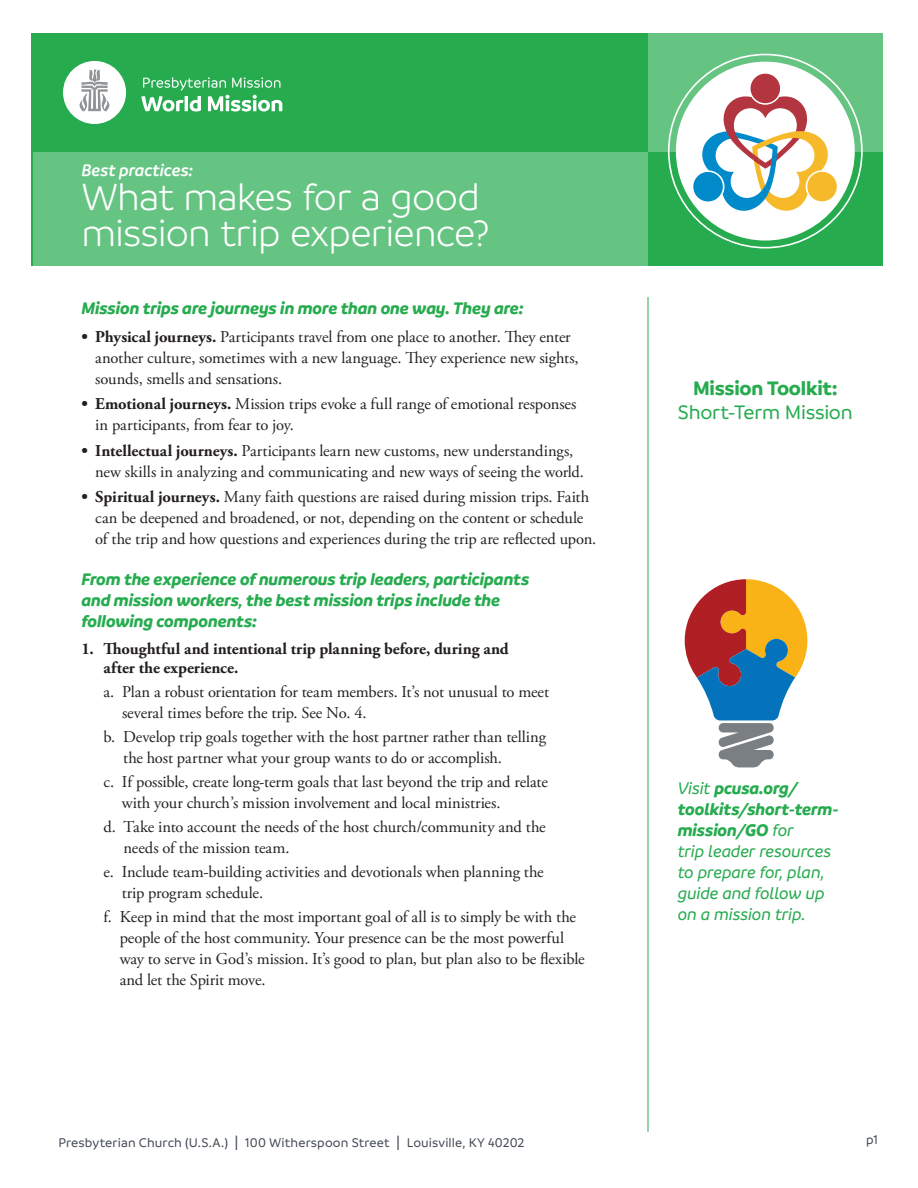
<style>
.page{position:relative;width:918px;height:1188px;background:#fff}
.page>*{position:absolute;margin:0;border:0;box-sizing:border-box;transform-origin:0 0}
.t1{font:300 40.5px/36px "Branding";letter-spacing:-.02em;color:#fff}
.t2{font:500 21px "Branding";letter-spacing:-.015em;color:#26ab4f}
.t3{font:700 21px "Branding";letter-spacing:-.01em;color:#26ab4f}
.t4{font:italic 700 18px/21px "Branding";letter-spacing:-.01em;color:#26ab4f}
.t5{font:italic 500 18px/21px "Branding";letter-spacing:-.01em;color:#26ab4f}
.t6{font:italic 600 18px "Branding";letter-spacing:-.01em;color:#fff}
.t7{font:16.5px/21px "Adobe Garamond Pro";letter-spacing:-.005em;color:#231f20}
.t8{font:700 16.5px/19.5px "Adobe Garamond Pro";color:#231f20}
.t9{font:500 13.5px "Branding";letter-spacing:.01em;color:#434a54}
.s1{font-weight:700}
.s2{font-size:16.5px}
</style>
<div class="page">
<div style="left:32px;top:33px;width:851px;height:233px;background:#26ab4f"></div>
<svg style="left:648px;top:33px;width:237px;height:119px;background:#6cc688"></svg>
<div style="left:33px;top:152px;width:615px;height:114px;background:#66c483"></div>
<svg style="left:141px;top:77px;width:141px;height:35px"></svg>
<div style="left:63px;top:61px;width:63px;height:63px;background:#fff;border-radius:50%"></div>
<svg style="left:79px;top:70px;width:30px;height:41px"></svg>
<hr style="left:648px;top:297px;width:1px;height:835px;background:#26ab4f">
<div style="left:676px;top:62px;width:179px;height:179px;background:#fff;border-radius:50%"></div>
<div style="left:751px;top:74px;width:29px;height:29px;background:#b3353f;border-radius:50%"></div>
<svg style="left:691px;top:96px;width:148px;height:115px"></svg>
<svg style="left:685px;top:579px;width:123px;height:188px"></svg>
<p class="t6" style="left:81px;top:160px;width:113px">Best practices:</p>
<h1 class="t1" style="left:81px;top:180px;width:410px">What makes for a good mission trip experience?</h1>
<p class="t4" style="left:81px;top:298px;width:444px">Mission trips are journeys in more than one way. They are:</p>
<p class="t7" style="left:95px;top:326px;width:485px;text-indent:-14px"><span class="s1">• Physical journeys.</span> Participants travel from one place to another. They enter another culture, sometimes with a new language. They experience new sights, sounds, smells and sensations.</p>
<p class="t7" style="left:95px;top:394px;width:483px;text-indent:-14px"><span class="s1">• Emotional journeys.</span> Mission trips evoke a full range of emotional responses in participants, from fear to joy.</p>
<p class="t7" style="left:95px;top:440px;width:490px;text-indent:-14px"><span class="s1">• Intellectual journeys.</span> Participants learn new customs, new understandings, new skills in analyzing and communicating and new ways of seeing the world.</p>
<p class="t7" style="left:95px;top:487px;width:503px;text-indent:-14px"><span class="s1">• Spiritual journeys.</span> Many faith questions are raised during mission trips. Faith can be deepened and broadened, or not, depending on the content or schedule of the trip and how questions and experiences during the trip are reflected upon.</p>
<p class="t4" style="left:81px;top:569px;width:450px">From the experience of numerous trip leaders, participants and mission workers, the best mission trips include the following components:</p>
<p class="t8" style="left:103px;top:639px;width:407px;text-indent:-22px">1. Thoughtful and intentional trip planning before, during and after the experience.</p>
<p class="t7" style="left:122px;top:682px;width:429px;text-indent:-19px">a. Plan a robust orientation for team members. It’s not unusual to meet several times before the trip. See No. 4.</p>
<p class="t7" style="left:123px;top:727px;width:425px;text-indent:-20px">b. Develop trip goals together with the host partner rather than telling the host partner what your group wants to do or accomplish.</p>
<p class="t7" style="left:122px;top:772px;width:428px;text-indent:-19px">c. If possible, create long-term goals that last beyond the trip and relate with your church’s mission involvement and local ministries.</p>
<p class="t7" style="left:124px;top:817px;width:424px;text-indent:-20px">d. Take into account the needs of the host church/community and the needs of the mission team.</p>
<p class="t7" style="left:122px;top:862px;width:424px;text-indent:-18px">e. Include team-building activities and devotionals when planning the trip program schedule.</p>
<p class="t7" style="left:120px;top:907px;width:466px;text-indent:-16px">f. Keep in mind that the most important goal of all is to simply be with the people of the host community. Your presence can be the most powerful way to serve in God’s mission. It’s good to plan, but plan also to be flexible and let the Spirit move.</p>
<p class="t9" style="left:58px;top:1135px;width:467px">Presbyterian Church (U.S.A.) <span class="s2">|</span> 100 Witherspoon Street <span class="s2">|</span> Louisville, KY 40202</p>
<p class="t3" style="left:693px;top:376px;width:146px">Mission Toolkit:</p>
<p class="t2" style="left:678px;top:401px;width:176px">Short-Term Mission</p>
<p class="t5" style="left:678px;top:777px;width:163px">Visit <span class="s1">pcusa.org/ toolkits/short-term&shy;mission/GO</span> for<br>trip leader resources to prepare for, plan, guide and follow up on a mission trip.</p>
<p class="t9" style="left:866px;top:1133px;width:13px">p1</p>
</div>
